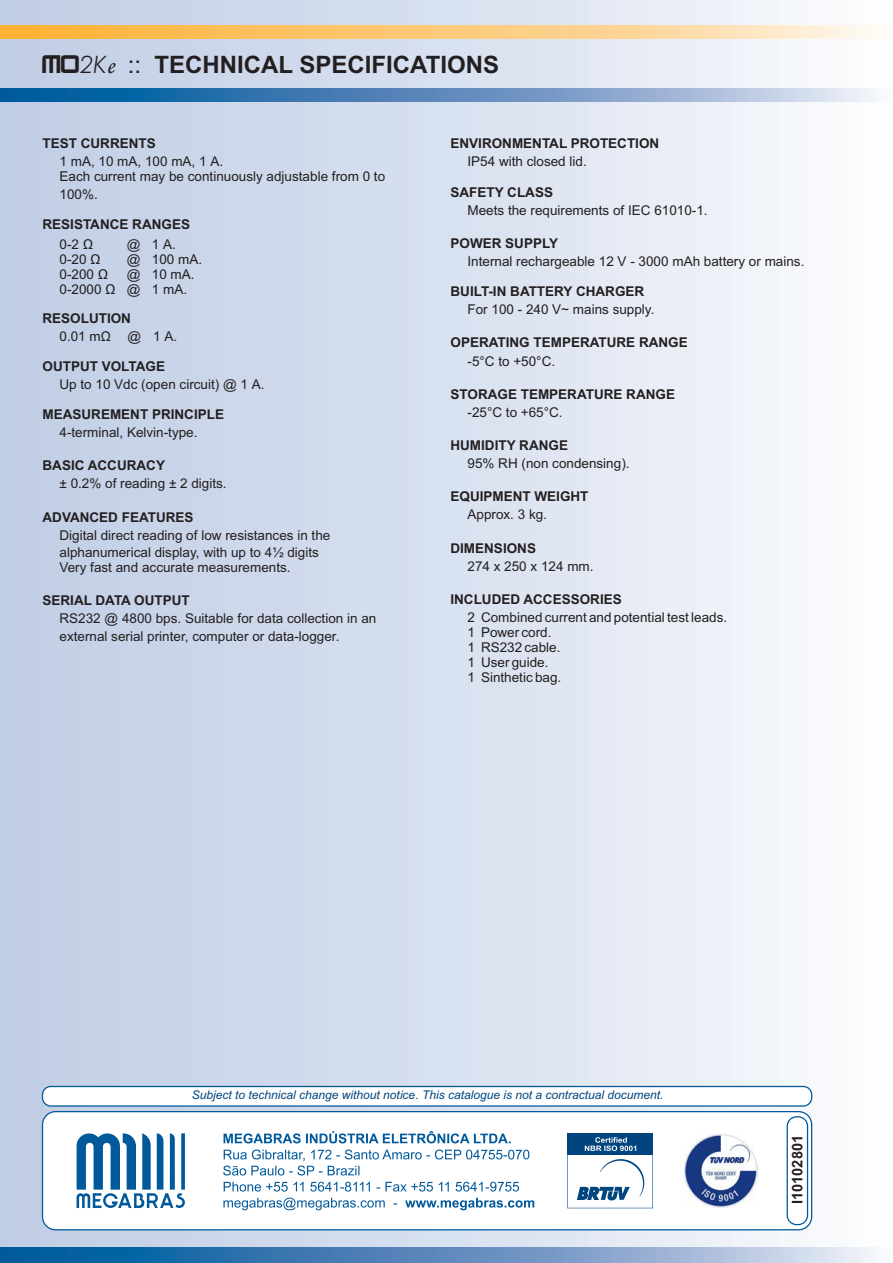
<style>
.page{position:relative;width:893px;height:1263px;background:#fff}
.page>*{position:absolute;margin:0;border:0;box-sizing:border-box;transform-origin:0 0}
.t1{font:700 24px "Arial";color:#231f20}
.t2{font:700 14.55px "Arial";color:#231f20}
.t3{font:13.5px/15.1px "Arial";color:#231f20}
.t4{font:700 13.5px "Arial";color:#231f20}
.t5{font:italic 12px "Arial";color:#01457f}
.s1{font-family:"megadigi";font-weight:400;font-size:33px}
.s2{font-family:"Futura BT";font-weight:300;font-style:italic}
.s3{font-family:"Monotype Corsiva";font-weight:400;font-style:italic}
.s4{font-weight:400}
</style>
<div class="page">
<div style="left:0;top:0;width:893px;height:1263px;background:linear-gradient(to right,#bccae3,#f9fafc)"></div>
<svg style="left:0;top:89px;width:893px;height:13px;background:#6594c1"></svg>
<svg style="left:0;top:1247px;width:893px;height:16px;background:#6594c1"></svg>
<svg style="left:0;top:25px;width:893px;height:13px;background:#fdcd82"></svg>
<div style="left:42px;top:1086px;width:770px;height:21px;background:#fff;border:1px solid #00599b;border-radius:8px"></div>
<div style="left:42px;top:1111px;width:770px;height:119px;background:#fff;border:1px solid #00599b;border-radius:13px"></div>
<svg style="left:223px;top:1131px;width:311px;height:79px"></svg>
<svg style="left:76px;top:1133px;width:109px;height:75px"></svg>
<div style="left:787px;top:1116px;width:21px;height:109px;border:1px solid #00599b;border-radius:9px"></div>
<svg style="left:567px;top:1133px;width:86px;height:75px"></svg>
<img style="left:684px;top:1133px;width:73px;height:74px">
<h1 class="t1" style="left:43px;top:55px;width:458px"><span class="s1">MO</span><span class="s2">2K</span><span class="s3">e</span> <span class="s4">::</span> TECHNICAL SPECIFICATIONS</h1>
<p class="t4" style="left:43px;top:138px;width:115px">TEST CURRENTS</p>
<p class="t3" style="left:60px;top:155px;width:327px">1 mA, 10 mA, 100 mA, 1 A.<br>Each current may be continuously adjustable from 0 to</p>
<p class="t3" style="left:60px;top:188px;width:40px">100%.</p>
<p class="t4" style="left:43px;top:219px;width:149px">RESISTANCE RANGES</p>
<p class="t3" style="left:60px;top:238px;width:35px">0-2 Ω</p>
<p class="t3" style="left:127px;top:238px;width:50px">@ 1 A.</p>
<p class="t3" style="left:60px;top:253px;width:43px">0-20 Ω</p>
<p class="t3" style="left:127px;top:253px;width:77px">@ 100 mA.</p>
<p class="t3" style="left:60px;top:268px;width:50px">0-200 Ω</p>
<p class="t3" style="left:60px;top:268px;width:137px;text-indent:67px">@ 10 mA.<br>0-2000 Ω @ 1 mA.</p>
<p class="t4" style="left:43px;top:313px;width:90px">RESOLUTION</p>
<p class="t3" style="left:60px;top:330px;width:119px">0.01 mÙ @ 1 A.</p>
<p class="t4" style="left:43px;top:361px;width:124px">OUTPUT VOLTAGE</p>
<p class="t3" style="left:60px;top:378px;width:207px">Up to 10 Vdc (open circuit) @ 1 A.</p>
<p class="t4" style="left:43px;top:409px;width:183px">MEASUREMENT PRINCIPLE</p>
<p class="t3" style="left:60px;top:426px;width:140px">4-terminal, Kelvin-type.</p>
<p class="t4" style="left:43px;top:460px;width:124px">BASIC ACCURACY</p>
<p class="t3" style="left:60px;top:477px;width:169px">± 0.2% of reading ± 2 digits.</p>
<p class="t4" style="left:43px;top:512px;width:153px">ADVANCED FEATURES</p>
<p class="t3" style="left:60px;top:527px;width:272px;line-height:17.4px">Digital direct reading of low resistances in the alphanumerical display, with up to 4½ digits</p>
<p class="t3" style="left:60px;top:561px;width:233px">Very fast and accurate measurements.</p>
<p class="t4" style="left:43px;top:595px;width:149px">SERIAL DATA OUTPUT</p>
<p class="t3" style="left:60px;top:611px;width:318px;line-height:17.4px">RS232 @ 4800 bps. Suitable for data collection in an external serial printer, computer or data-logger.</p>
<p class="t4" style="left:450px;top:138px;width:210px">ENVIRONMENTAL PROTECTION</p>
<p class="t3" style="left:467px;top:155px;width:121px">IP54 with closed lid.</p>
<p class="t4" style="left:450px;top:187px;width:104px">SAFETY CLASS</p>
<p class="t3" style="left:467px;top:204px;width:242px">Meets the requirements of IEC 61010-1.</p>
<p class="t4" style="left:450px;top:238px;width:109px">POWER SUPPLY</p>
<p class="t3" style="left:467px;top:255px;width:338px">Internal rechargeable 12 V - 3000 mAh battery or mains.</p>
<p class="t4" style="left:450px;top:286px;width:195px">BUILT-IN BATTERY CHARGER</p>
<p class="t3" style="left:467px;top:303px;width:188px">For 100 - 240 V~ mains supply.</p>
<p class="t4" style="left:450px;top:338px;width:239px">OPERATING TEMPERATURE RANGE</p>
<p class="t3" style="left:467px;top:354px;width:89px">-5°C to +50°C.</p>
<p class="t4" style="left:450px;top:389px;width:226px">STORAGE TEMPERATURE RANGE</p>
<p class="t3" style="left:467px;top:406px;width:97px">-25°C to +65°C.</p>
<p class="t4" style="left:450px;top:440px;width:119px">HUMIDITY RANGE</p>
<p class="t3" style="left:467px;top:457px;width:164px">95% RH (non condensing).</p>
<p class="t4" style="left:450px;top:491px;width:140px">EQUIPMENT WEIGHT</p>
<p class="t3" style="left:467px;top:508px;width:81px">Approx. 3 kg.</p>
<p class="t4" style="left:450px;top:543px;width:87px">DIMENSIONS</p>
<p class="t3" style="left:467px;top:559px;width:128px">274 x 250 x 124 mm.</p>
<p class="t4" style="left:450px;top:594px;width:173px">INCLUDED ACCESSORIES</p>
<p class="t3" style="left:467px;top:611px;width:261px">2 Combined current and potential test leads.<br>1 Power cord.<br>1 RS232 cable.<br>1 User guide.<br>1 Sinthetic bag.</p>
<p class="t5" style="left:192px;top:1090px;width:473px">Subject to technical change without notice. This catalogue is not a contractual document.</p>
<p class="t2" style="left:792px;top:1204px;width:70px;rotate:-90deg">I10102801</p>
</div>
